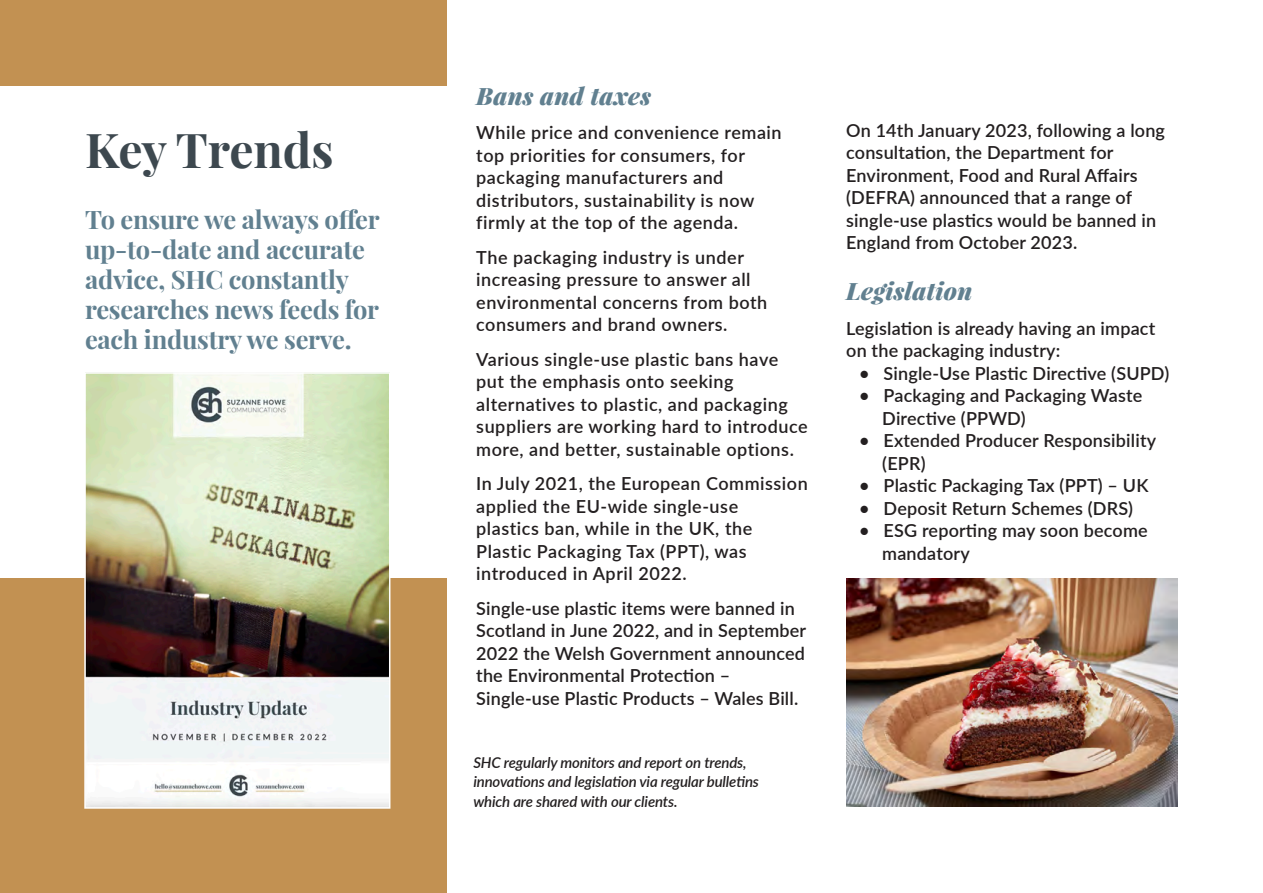
<style>
.page{position:relative;width:1263px;height:893px;background:#fff}
.page>*{position:absolute;margin:0;border:0;box-sizing:border-box;transform-origin:0 0}
.t1{font:700 48px "Playfair Display";letter-spacing:-.005em;color:#3d484f}
.t2{font:700 25.5px/30px "Playfair Display";letter-spacing:-.01em;color:#618090}
.t3{font:italic 900 24px "Playfair Display";letter-spacing:.01em;color:#618090}
.t4{font:600 18px/22.5px "Lato";letter-spacing:.01em;color:#231f20}
.t5{font:600 18px/22.5px "Lato";letter-spacing:.03em;color:#231f20}
.t6{font:italic 600 15px "Lato";letter-spacing:-.01em;color:#231f20}
</style>
<div class="page">
<div style="left:0;top:0;width:446px;height:85px;background:#c29152"></div>
<div style="left:0;top:578px;width:446px;height:315px;background:#c29152"></div>
<img style="left:87px;top:375px;width:300px;height:431px">
<div style="left:84px;top:372px;width:306px;height:437px;border:2px solid #fff"></div>
<img style="left:846px;top:578px;width:332px;height:229px">
<p class="t1" style="left:85px;top:120px;width:250px">Key Trends</p>
<p class="t2" style="left:85px;top:204px;width:296px">To ensure we always offer up-to-date and accurate advice, SHC constantly</p>
<p class="t2" style="left:85px;top:294px;width:296px">researches news feeds for each industry we serve.</p>
<p class="t3" style="left:476px;top:79px;width:176px">Bans and taxes</p>
<p class="t5" style="left:476px;top:121px;width:307px">While price and convenience remain top priorities for consumers, for</p>
<p class="t5" style="left:476px;top:166px;width:249px">packaging manufacturers and</p>
<p class="t5" style="left:476px;top:188px;width:280px">distributors, sustainability is now</p>
<p class="t5" style="left:476px;top:211px;width:263px">firmly at the top of the agenda.</p>
<p class="t5" style="left:476px;top:245px;width:269px">The packaging industry is under</p>
<p class="t5" style="left:476px;top:268px;width:276px">increasing pressure to answer all</p>
<p class="t5" style="left:476px;top:290px;width:292px">environmental concerns from both</p>
<p class="t5" style="left:476px;top:313px;width:253px">consumers and brand owners.</p>
<p class="t5" style="left:476px;top:347px;width:303px">Various single-use plastic bans have put the emphasis onto seeking</p>
<p class="t5" style="left:476px;top:392px;width:333px">alternatives to plastic, and packaging suppliers are working hard to introduce more, and better, sustainable options.</p>
<p class="t5" style="left:476px;top:472px;width:333px">In July 2021, the European Commission applied the EU-wide single-use</p>
<p class="t5" style="left:476px;top:517px;width:277px">plastics ban, while in the UK, the</p>
<p class="t5" style="left:476px;top:539px;width:272px">Plastic Packaging Tax (PPT), was</p>
<p class="t5" style="left:476px;top:562px;width:212px">introduced in April 2022.</p>
<p class="t4" style="left:476px;top:596px;width:331px">Single-use plastic items were banned in Scotland in June 2022, and in September 2022 the Welsh Government announced the Environmental Protection –</p>
<p class="t4" style="left:476px;top:686px;width:323px">Single-use Plastic Products – Wales Bill.</p>
<p class="t6" style="left:473px;top:752px;width:275px">SHC regularly monitors and report on trends,</p>
<p class="t6" style="left:473px;top:771px;width:287px">innovations and legislation via regular bulletins</p>
<p class="t6" style="left:473px;top:791px;width:206px">which are shared with our clients.</p>
<p class="t4" style="left:846px;top:118px;width:320px">On 14th January 2023, following a long consultation, the Department for</p>
<p class="t4" style="left:846px;top:163px;width:312px">Environment, Food and Rural Affairs (DEFRA) announced that a range of single-use plastics would be banned in England from October 2023.</p>
<p class="t3" style="left:846px;top:275px;width:128px">Legislation</p>
<p class="t4" style="left:846px;top:316px;width:311px">Legislation is already having an impact on the packaging industry:</p>
<p class="t4" style="left:859px;top:361px;width:312px">• Single-Use Plastic Directive (SUPD)</p>
<p class="t4" style="left:859px;top:384px;width:285px">• Packaging and Packaging Waste</p>
<p class="t4" style="left:882px;top:406px;width:145px">Directive (PPWD)</p>
<p class="t4" style="left:859px;top:429px;width:299px">• Extended Producer Responsibility</p>
<p class="t4" style="left:882px;top:451px;width:45px">(EPR)</p>
<p class="t4" style="left:859px;top:474px;width:291px">• Plastic Packaging Tax (PPT) – UK</p>
<p class="t4" style="left:859px;top:496px;width:276px">• Deposit Return Schemes (DRS)</p>
<p class="t4" style="left:859px;top:519px;width:290px">• ESG reporting may soon become</p>
<p class="t4" style="left:882px;top:541px;width:89px">mandatory</p>
</div>
